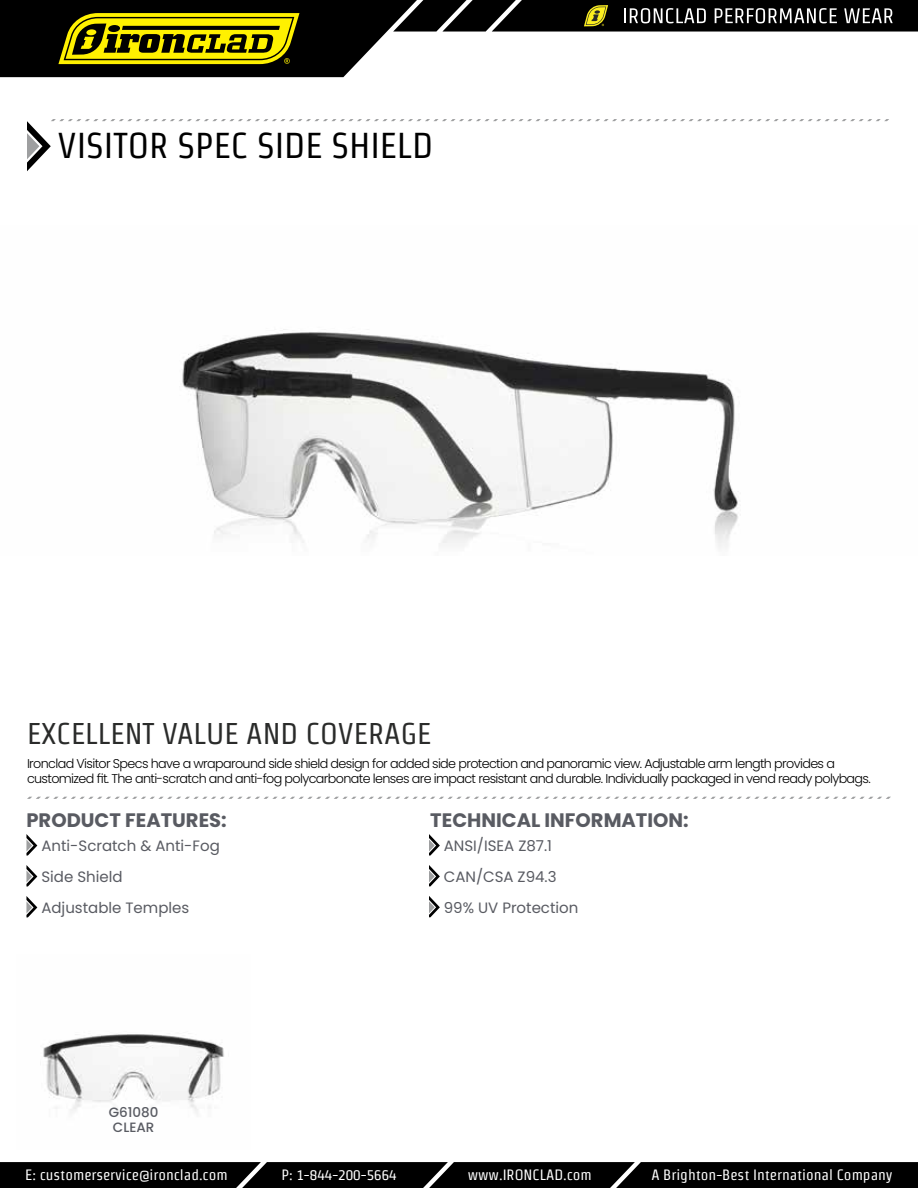
<style>
.page{position:relative;width:918px;height:1188px;background:#fff}
.page>*{position:absolute;margin:0;border:0;box-sizing:border-box;transform-origin:0 0}
.t1{font:36px "Strait";color:#000}
.t2{font:30px "Strait";color:#2a2b2a}
.t3{font:700 19.5px "Poppins";color:#595b62}
.t4{font:15px "Strait";color:#fff}
.t5{font:15px/30.9px "Poppins";color:#595b62}
.t6{font:500 13.5px/15px "Poppins";color:#595b62;text-align:center}
.t7{font:300 12.75px/15px "Poppins";letter-spacing:-.05em;color:#000}
</style>
<div class="page">
<svg style="left:27px;top:119px;width:862px;height:52px"></svg>
<div style="left:0;top:1162px;width:918px;height:26px;background:#000"></div>
<img style="left:182px;top:329px;width:557px;height:219px">
<svg style="left:0;top:0;width:918px;height:77px"></svg>
<img style="left:43px;top:1034px;width:181px;height:80px">
<svg style="left:27px;top:797px;width:864px;height:2px"></svg>
<svg style="left:26px;top:896px;width:11px;height:21px"></svg>
<svg style="left:26px;top:834px;width:11px;height:22px"></svg>
<svg style="left:26px;top:865px;width:11px;height:21px"></svg>
<svg style="left:429px;top:834px;width:11px;height:22px"></svg>
<svg style="left:429px;top:865px;width:11px;height:21px"></svg>
<svg style="left:429px;top:896px;width:11px;height:21px"></svg>
<h1 class="t1" style="left:58px;top:126px;width:377px">VISITOR SPEC SIDE SHIELD</h1>
<h2 class="t2" style="left:27px;top:717px;width:406px">EXCELLENT VALUE AND COVERAGE</h2>
<p class="t7" style="left:27px;top:756px;width:845px">Ironclad Visitor Specs have a wraparound side shield design for added side protection and panoramic view. Adjustable arm length provides a customized fit. The anti-scratch and anti-fog polycarbonate lenses are impact resistant and durable. Individually packaged in vend ready polybags.</p>
<h3 class="t3" style="left:26px;top:809px;width:202px">PRODUCT FEATURES:</h3>
<h3 class="t3" style="left:430px;top:809px;width:260px">TECHNICAL INFORMATION:</h3>
<p class="t5" style="left:41px;top:830px;width:180px">Anti-Scratch &amp; Anti-Fog<br>Side Shield</p>
<p class="t5" style="left:41px;top:892px;width:149px">Adjustable Temples</p>
<p class="t6" style="left:109px;top:1105px;width:51px">G61080<br>CLEAR</p>
<p class="t5" style="left:444px;top:830px;width:136px">ANSI/ISEA Z87.1<br>CAN/CSA Z94.3<br>99% UV Protection</p>
<p class="t4" style="left:25px;top:1167px;width:204px">E: customerservice@ironclad.com</p>
<p class="t4" style="left:281px;top:1167px;width:117px">P: 1-844-200-5664</p>
<p class="t4" style="left:468px;top:1167px;width:126px">www.IRONCLAD.com</p>
<p class="t4" style="left:651px;top:1167px;width:243px">A Brighton-Best International Company</p>
</div>
